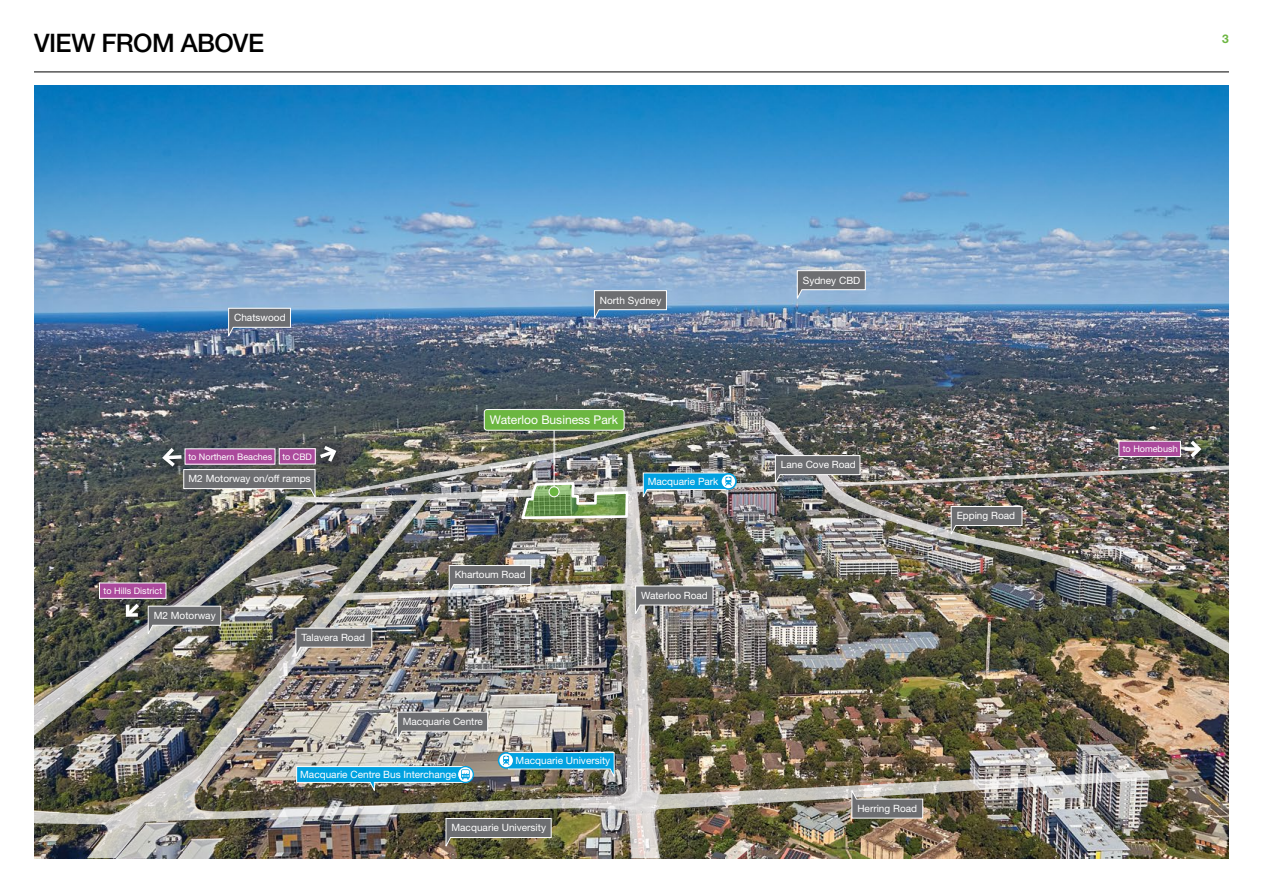
<style>
.page{position:relative;width:1263px;height:893px;background:#fff}
.page>*{position:absolute;margin:0;border:0;box-sizing:border-box;transform-origin:0 0}
.t1{font:500 25.5px "Helvetica Neue LT Std";letter-spacing:-.025em;color:#000}
.t2{font:12px "Helvetica Neue LT Std";color:#fff}
.t3{font:700 12px "Helvetica Neue LT Std";color:#6cb641}
.t4{font:10.05px "Helvetica Neue LT Std";color:#fff}
.t5{font:9px "Helvetica Neue LT Std";color:#fff}
</style>
<div class="page">
<img style="left:34px;top:85px;width:1195px;height:773px">
<img style="left:34px;top:453px;width:1135px;height:405px">
<img style="left:765px;top:419px;width:464px;height:237px">
<svg style="left:796px;top:270px;width:70px;height:32px;background:#8794a2"></svg>
<svg style="left:594px;top:290px;width:73px;height:31px;background:#6f7f91"></svg>
<svg style="left:228px;top:307px;width:63px;height:32px;background:#767d8b"></svg>
<svg style="left:295px;top:627px;width:78px;height:32px;background:#928b85"></svg>
<svg style="left:448px;top:565px;width:84px;height:31px;background:#969698"></svg>
<svg style="left:396px;top:711px;width:92px;height:32px;background:#959392"></svg>
<svg style="left:457px;top:766px;width:16px;height:16px"></svg>
<div style="left:457px;top:766px;width:17px;height:17px;border:1px solid #00a1e0;border-radius:50%"></div>
<svg style="left:296px;top:766px;width:174px;height:27px;background:#3d90aa"></svg>
<div style="left:499px;top:753px;width:15px;height:15px;background:#fff;border-radius:50%"></div>
<div style="left:498px;top:752px;width:16px;height:17px;border:2px solid #00a1e0;border-radius:50%"></div>
<svg style="left:503px;top:752px;width:112px;height:27px;background:#4499b6"></svg>
<svg style="left:851px;top:787px;width:72px;height:32px;background:#92928f"></svg>
<svg style="left:445px;top:818px;width:107px;height:31px;background:#727166"></svg>
<svg style="left:950px;top:506px;width:73px;height:31px;background:#787773"></svg>
<img style="left:1173px;top:429px;width:44px;height:8px">
<img style="left:774px;top:437px;width:455px;height:49px">
<svg style="left:1185px;top:447px;width:14px;height:4px"></svg>
<svg style="left:721px;top:474px;width:15px;height:15px"></svg>
<div style="left:720px;top:473px;width:17px;height:17px;border:2px solid #00a1e0;border-radius:50%"></div>
<svg style="left:635px;top:585px;width:79px;height:32px;background:#838386"></svg>
<img style="left:151px;top:437px;width:9px;height:46px">
<img style="left:115px;top:599px;width:40px;height:33px">
<svg style="left:123px;top:600px;width:99px;height:37px;background:#757675"></svg>
<div style="left:99px;top:583px;width:67px;height:15px;background:#ab4a9c"></div>
<div style="left:99px;top:582px;width:67px;height:17px;border:1px solid #fff"></div>
<img style="left:160px;top:421px;width:572px;height:99px">
<hr style="left:553px;top:428px;width:2px;height:64px;background:#fff">
<div style="left:549px;top:487px;width:10px;height:10px;background:#6cb641;border-radius:5px"></div>
<div style="left:549px;top:486px;width:11px;height:11px;border:1px solid #fff;border-radius:5px"></div>
<div style="left:484px;top:410px;width:140px;height:20px;background:#6cb641;border-radius:3px"></div>
<div style="left:484px;top:409px;width:141px;height:22px;border:1px solid #fff;border-radius:3px"></div>
<hr style="left:34px;top:72px;width:1195px;height:1px;background:#000">
<h1 class="t1" style="left:34px;top:28px;width:232px">VIEW FROM ABOVE</h1>
<p class="t4" style="left:234px;top:312px;width:53px">Chatswood</p>
<p class="t5" style="left:188px;top:451px;width:125px">to Northern Beaches to CBD</p>
<p class="t4" style="left:189px;top:473px;width:124px">M2 Motorway on/off ramps</p>
<p class="t5" style="left:104px;top:585px;width:60px">to Hills District</p>
<p class="t4" style="left:154px;top:609px;width:63px">M2 Motorway</p>
<p class="t4" style="left:301px;top:631px;width:65px">Talavera Road</p>
<p class="t4" style="left:600px;top:294px;width:63px">North Sydney</p>
<p class="t2" style="left:490px;top:413px;width:130px">Waterloo Business Park</p>
<p class="t4" style="left:648px;top:475px;width:72px">Macquarie Park</p>
<p class="t4" style="left:455px;top:569px;width:72px">Khartoum Road</p>
<p class="t4" style="left:641px;top:589px;width:68px">Waterloo Road</p>
<p class="t4" style="left:403px;top:715px;width:82px">Macquarie Centre</p>
<p class="t4" style="left:516px;top:755px;width:96px">Macquarie University</p>
<p class="t4" style="left:300px;top:769px;width:158px">Macquarie Centre Bus Interchange</p>
<p class="t4" style="left:451px;top:822px;width:96px">Macquarie University</p>
<p class="t4" style="left:803px;top:274px;width:59px">Sydney CBD</p>
<p class="t4" style="left:781px;top:459px;width:77px">Lane Cove Road</p>
<p class="t4" style="left:957px;top:510px;width:60px">Epping Road</p>
<p class="t4" style="left:857px;top:803px;width:61px">Herring Road</p>
<p class="t3" style="left:1222px;top:31px;width:8px">3</p>
<p class="t5" style="left:1123px;top:443px;width:56px">to Homebush</p>
</div>
